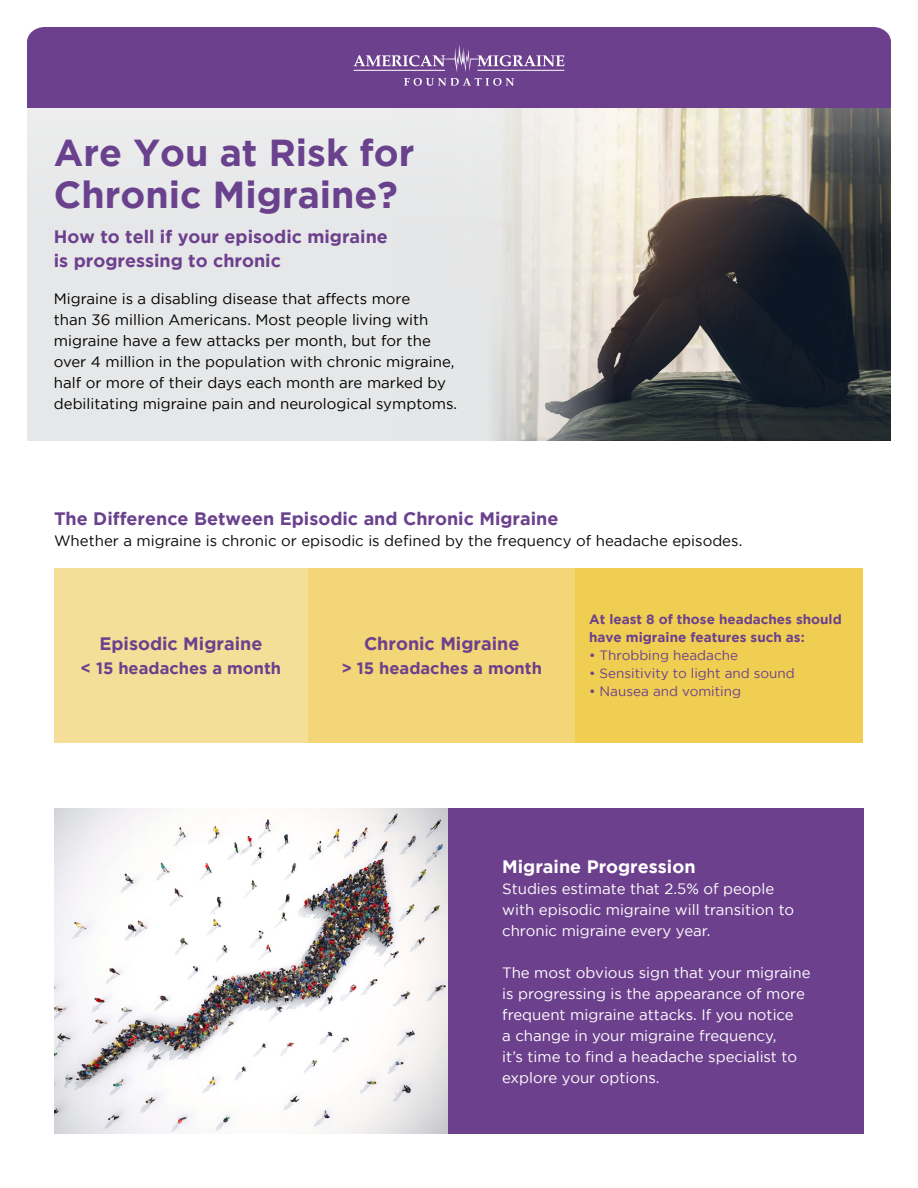
<style>
.page{position:relative;width:918px;height:1188px;background:#fff}
.page>*{position:absolute;margin:0;border:0;box-sizing:border-box;transform-origin:0 0}
.t1{font:700 37.5px/42px "Gotham";color:#6a418d}
.t2{font:700 18px/24px "Gotham";color:#6d408d}
.t3{font:700 18px "Gotham";color:#6a418d}
.t4{font:700 18px "Gotham";color:#fff}
.t5{font:700 16.5px "Gotham";color:#6d408d}
.t6{font:15px/21px "Gotham";color:#fff}
.t7{font:15px/21px "Gotham";color:#000}
.t8{font:15px "Gotham";color:#07070d}
.t9{font:13.5px "Gotham";color:#6d408d}
.t10{font:700 13.5px/18px "Gotham";color:#6d408d}
</style>
<div class="page">
<div style="left:27px;top:54px;width:864px;height:387px;background:#e6e7e8"></div>
<img style="left:493px;top:108px;width:398px;height:333px">
<div style="left:27px;top:27px;width:864px;height:81px;background:#6d408d"></div>
<svg style="left:354px;top:44px;width:210px;height:28px;background:#8661a0"></svg>
<svg style="left:404px;top:78px;width:110px;height:8px"></svg>
<div style="left:54px;top:568px;width:254px;height:174px;background:#f5de97"></div>
<div style="left:308px;top:568px;width:268px;height:174px;background:#f2d677"></div>
<div style="left:576px;top:568px;width:287px;height:174px;background:#efce52"></div>
<img style="left:54px;top:808px;width:395px;height:326px">
<div style="left:449px;top:808px;width:415px;height:326px;background:#6d408d"></div>
<h1 class="t1" style="left:54px;top:131px;width:362px">Are You at Risk for<br>Chronic Migraine?</h1>
<p class="t2" style="left:54px;top:224px;width:336px">How to tell if your episodic migraine is progressing to chronic</p>
<p class="t7" style="left:54px;top:288px;width:405px">Migraine is a disabling disease that affects more<br>than 36 million Americans. Most people living with migraine have a few attacks per month, but for the over 4 million in the population with chronic migraine, half or more of their days each month are marked by debilitating migraine pain and neurological symptoms.</p>
<p class="t3" style="left:54px;top:508px;width:506px">The Difference Between Episodic and Chronic Migraine</p>
<p class="t8" style="left:54px;top:533px;width:690px">Whether a migraine is chronic or episodic is defined by the frequency of headache episodes.</p>
<p class="t2" style="left:99px;top:631px;width:164px">Episodic Migraine</p>
<p class="t5" style="left:81px;top:658px;width:202px">&lt; 15 headaches a month</p>
<p class="t2" style="left:364px;top:631px;width:157px">Chronic Migraine</p>
<p class="t5" style="left:341px;top:658px;width:202px">&gt; 15 headaches a month</p>
<p class="t10" style="left:589px;top:610px;width:254px">At least 8 of those headaches should have migraine features such as:</p>
<p class="t9" style="left:589px;top:648px;width:150px">• Throbbing headache</p>
<p class="t9" style="left:589px;top:666px;width:207px">• Sensitivity to light and sound</p>
<p class="t9" style="left:589px;top:684px;width:153px">• Nausea and vomiting</p>
<p class="t4" style="left:502px;top:856px;width:195px">Migraine Progression</p>
<p class="t6" style="left:502px;top:878px;width:293px">Studies estimate that 2.5% of people with episodic migraine will transition to chronic migraine every year.</p>
<p class="t6" style="left:502px;top:962px;width:310px">The most obvious sign that your migraine is progressing is the appearance of more frequent migraine attacks. If you notice<br>a change in your migraine frequency,<br>it’s time to find a headache specialist to explore your options.</p>
</div>
